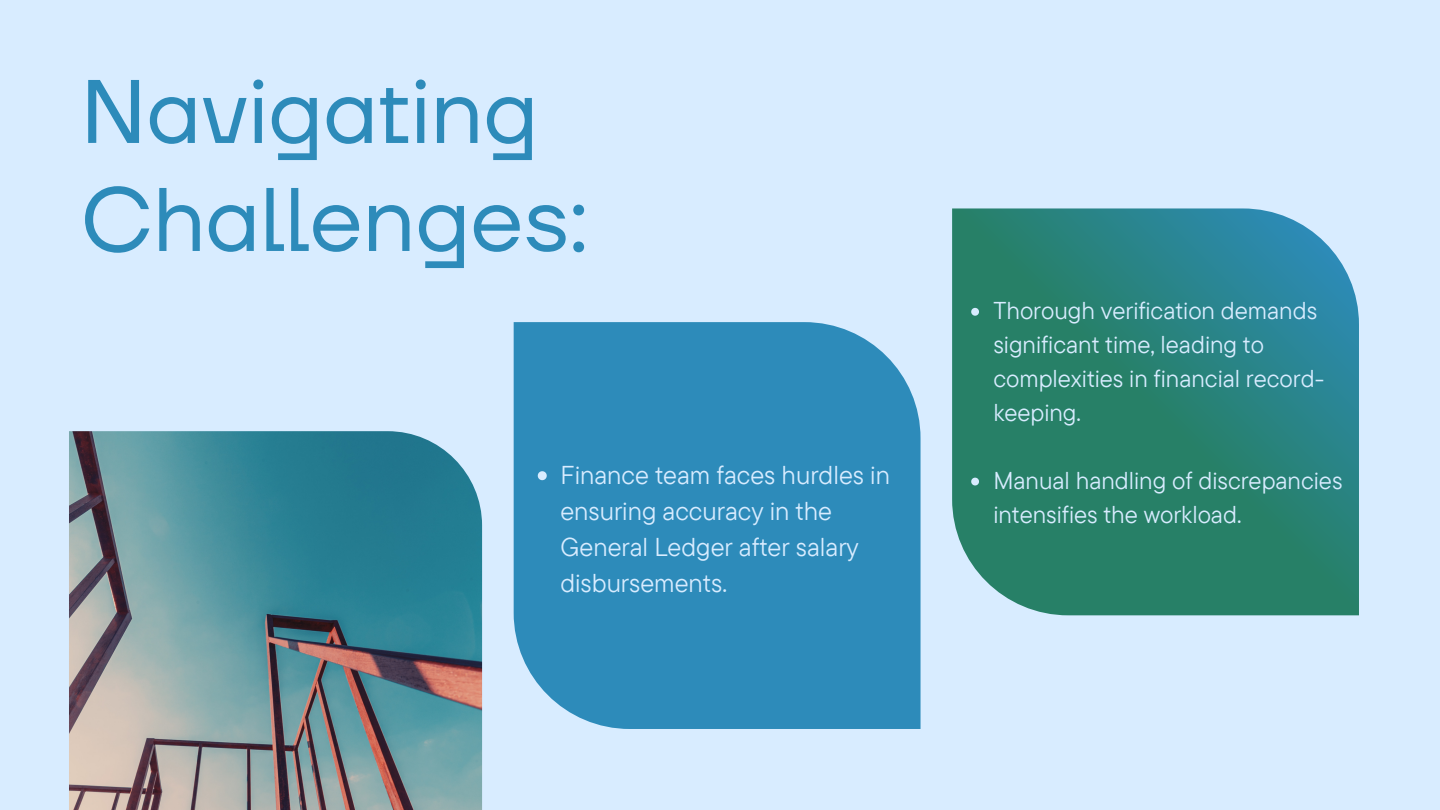
<style>
.page{position:relative;width:1440px;height:810px;background:#d8ecff}
.page>*{position:absolute;margin:0;border:0;box-sizing:border-box;transform-origin:0 0}
.t1{font:90px/108px "TT Firs Neue";color:#2d8bba}
.t2{font:25.8px/35.9px "TT Commons Pro";color:#d8ecff}
.t3{font:24.3px/34px "TT Commons Pro";color:#d8ecff}
</style>
<div class="page">
<div style="left:514px;top:322px;width:407px;height:407px;background:#2d8bba"></div>
<svg style="left:952px;top:208px;width:407px;height:407px;background:#2e857b"></svg>
<img style="left:69px;top:431px;width:413px;height:379px">
<svg style="left:971px;top:308px;width:8px;height:8px"></svg>
<svg style="left:971px;top:478px;width:8px;height:7px"></svg>
<svg style="left:538px;top:471px;width:9px;height:9px"></svg>
<p class="t1" style="left:81px;top:62px;width:509px">Navigating<br>Challenges:</p>
<p class="t2" style="left:560px;top:457px;width:331px">Finance team faces hurdles in ensuring accuracy in the<br>General Ledger after salary disbursements.</p>
<p class="t3" style="left:993px;top:293px;width:332px">Thorough verification demands significant time, leading to complexities in financial record&shy;keeping.</p>
<p class="t3" style="left:993px;top:463px;width:351px">Manual handling of discrepancies intensifies the workload.</p>
</div>
